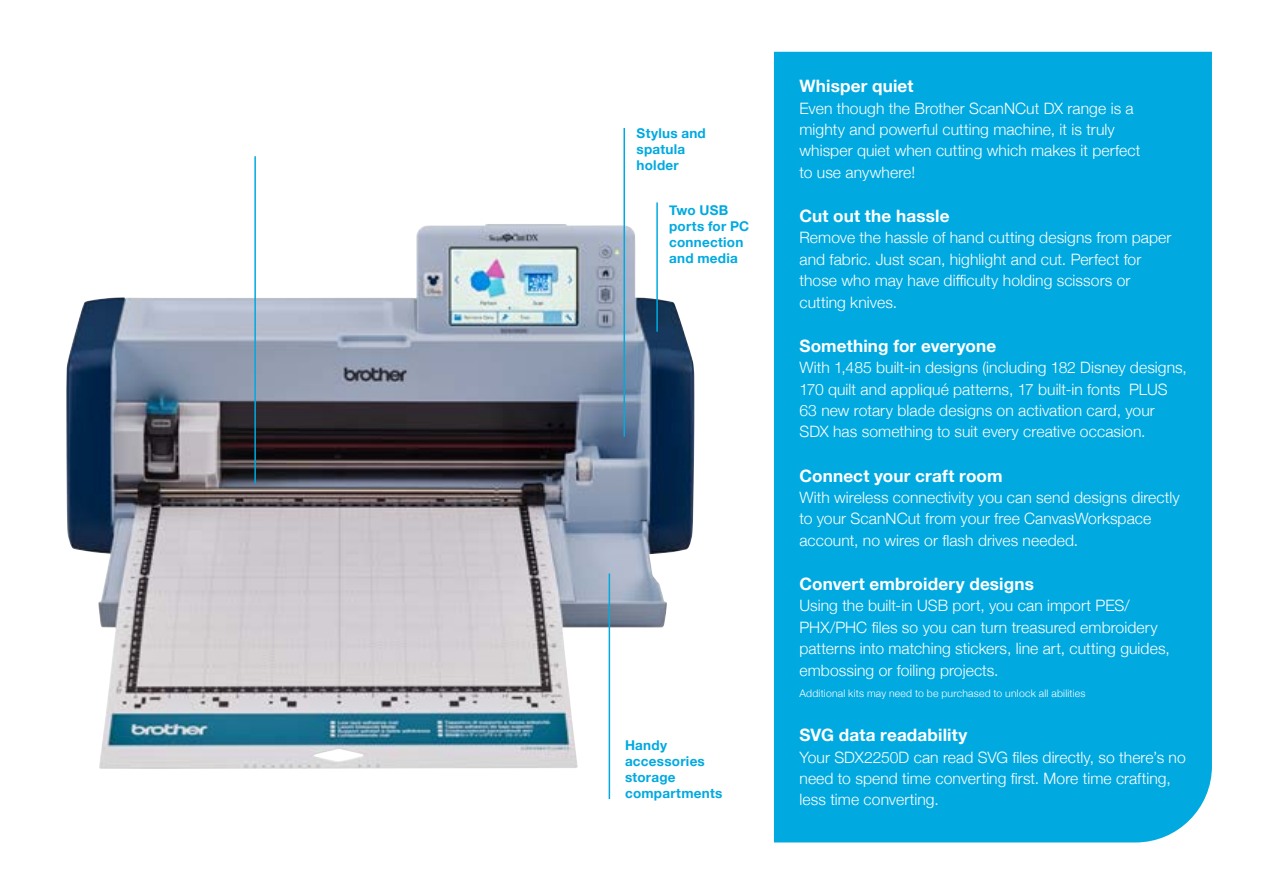
<style>
.page{position:relative;width:1263px;height:893px;background:#fff}
.page>*{position:absolute;margin:0;border:0;box-sizing:border-box;transform-origin:0 0}
.t1{font:700 17.1px "Helvetica Neue";letter-spacing:.01em;color:#fff}
.t2{font:300 15.75px/21.5px "Helvetica Neue";letter-spacing:.005em;color:#fff}
.t3{font:700 13.5px/16.2px "Helvetica Neue";letter-spacing:.02em;color:#00a9e0}
.t4{font:300 10.35px "Helvetica Neue";letter-spacing:.02em;color:#fff}
</style>
<div class="page">
<div style="left:774px;top:52px;width:438px;height:790px;background:#00a9e0"></div>
<img style="left:66px;top:224px;width:628px;height:545px">
<hr style="left:254px;top:156px;width:2px;height:328px;background:#00a9e0">
<hr style="left:623px;top:128px;width:2px;height:309px;background:#00a9e0">
<hr style="left:656px;top:202px;width:2px;height:130px;background:#00a9e0">
<hr style="left:609px;top:573px;width:1px;height:226px;background:#00a9e0">
<p class="t3" style="left:637px;top:125px;width:71px">Stylus and spatula holder</p>
<p class="t3" style="left:669px;top:202px;width:82px">Two USB ports for PC connection and media</p>
<p class="t3" style="left:625px;top:737px;width:99px">Handy accessories storage compartments</p>
<p class="t1" style="left:799px;top:73px;width:116px">Whisper quiet</p>
<p class="t2" style="left:799px;top:96px;width:342px">Even though the Brother ScanNCut DX range is a mighty and powerful cutting machine, it is truly whisper quiet when cutting which makes it perfect to use anywhere!</p>
<p class="t1" style="left:799px;top:202px;width:152px">Cut out the hassle</p>
<p class="t2" style="left:799px;top:226px;width:373px">Remove the hassle of hand cutting designs from paper and fabric. Just scan, highlight and cut. Perfect for those who may have difficulty holding scissors or cutting knives.</p>
<p class="t1" style="left:799px;top:332px;width:198px">Something for everyone</p>
<p class="t2" style="left:799px;top:356px;width:389px">With 1,485 built-in designs (including 182 Disney designs, 170 quilt and appliqué patterns, 17 built-in fonts PLUS 63 new rotary blade designs on activation card, your SDX has something to suit every creative occasion.</p>
<p class="t1" style="left:799px;top:462px;width:205px">Connect your craft room</p>
<p class="t2" style="left:799px;top:485px;width:382px">With wireless connectivity you can send designs directly to your ScanNCut from your free CanvasWorkspace account, no wires or flash drives needed.</p>
<p class="t1" style="left:799px;top:570px;width:236px">Convert embroidery designs</p>
<p class="t2" style="left:799px;top:594px;width:372px">Using the built-in USB port, you can import PES/ PHX/PHC files so you can turn treasured embroidery patterns into matching stickers, line art, cutting guides, embossing or foiling projects.</p>
<p class="t4" style="left:799px;top:685px;width:288px">Additional kits may need to be purchased to unlock all abilities</p>
<p class="t1" style="left:799px;top:722px;width:169px">SVG data readability</p>
<p class="t2" style="left:799px;top:745px;width:388px">Your SDX2250D can read SVG files directly, so there’s no need to spend time converting first. More time crafting, less time converting.</p>
</div>
